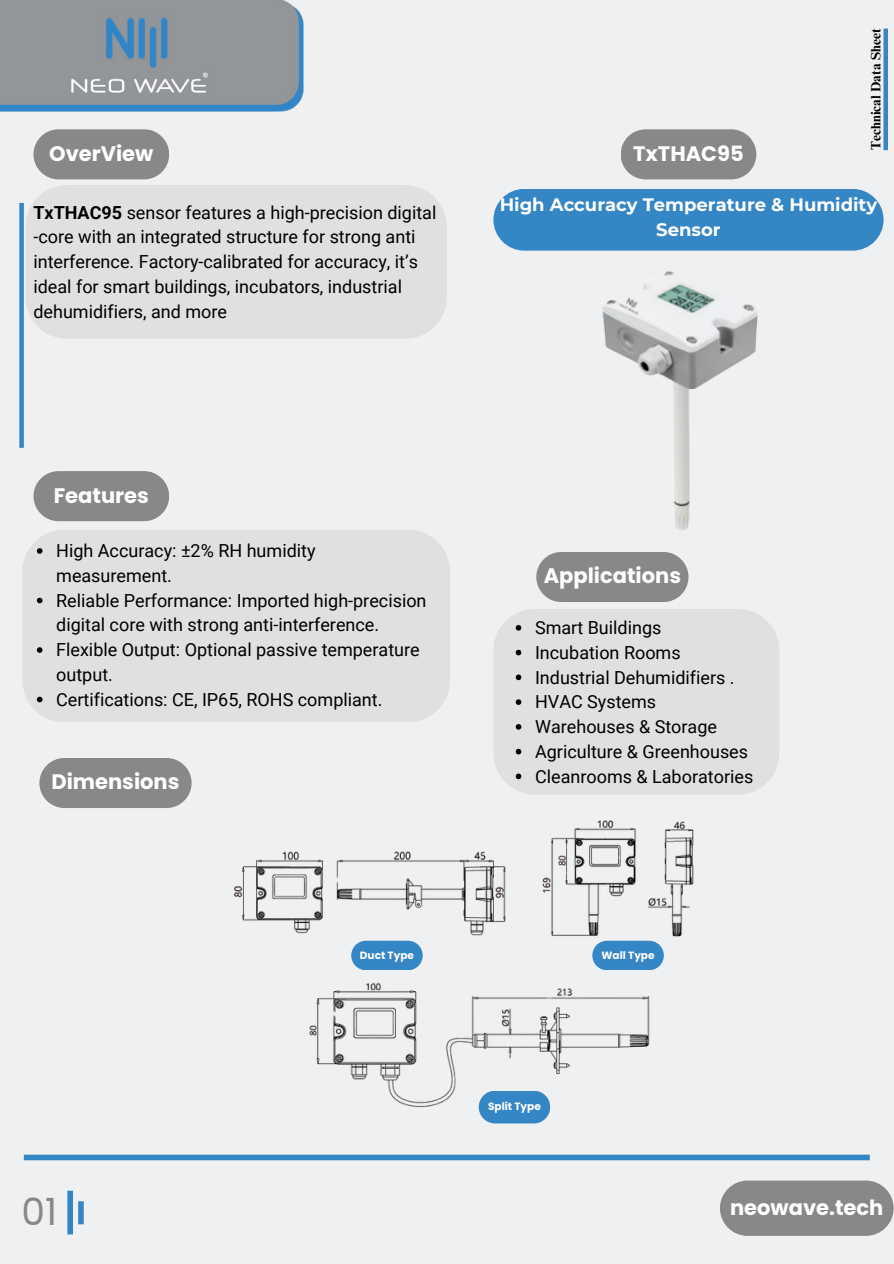
<style>
.page{position:relative;width:894px;height:1264px;background:#fff}
.page>*{position:absolute;margin:0;border:0;box-sizing:border-box;transform-origin:0 0}
.t1{font:37.5px "Poppins";color:#888}
.t2{font:700 21px "Poppins";color:#fff}
.t3{font:18px/24.8px "Roboto";color:#000}
.t4{font:700 18px/24.8px "Montserrat";color:#fff;text-align:center}
.t5{font:700 13.5px "Times NRMT Pro";color:#000}
.t6{font:700 10.5px "Poppins";color:#fff}
.s1{font-weight:700}
</style>
<div class="page">
<div style="left:0;top:0;width:893px;height:1263px;background:#eff0f1"></div>
<div style="left:33px;top:129px;width:136px;height:50px;background:#888;border-radius:25px"></div>
<img style="left:0;top:0;width:304px;height:111px">
<div style="left:19px;top:203px;width:5px;height:245px;background:#3586c5"></div>
<svg style="left:621px;top:129px;width:135px;height:50px;background:#909090"></svg>
<div style="left:493px;top:189px;width:390px;height:62px;background:#3586c5;border-radius:31px"></div>
<div style="left:33px;top:471px;width:136px;height:50px;background:#888;border-radius:25px"></div>
<div style="left:26px;top:185px;width:420px;height:154px;background:#e0e0e0"></div>
<div style="left:494px;top:609px;width:285px;height:185px;background:#e0e0e0"></div>
<div style="left:23px;top:530px;width:427px;height:192px;background:#e0e0e0"></div>
<div style="left:536px;top:552px;width:152px;height:50px;background:#888;border-radius:25px"></div>
<div style="left:39px;top:758px;width:152px;height:50px;background:#888;border-radius:25px"></div>
<div style="left:24px;top:1154px;width:845px;height:6px;background:#3586c5"></div>
<div style="left:719px;top:1180px;width:174px;height:55px;background:#888;border-radius:28px"></div>
<div style="left:67px;top:1190px;width:6px;height:44px;background:#3586c5"></div>
<div style="left:78px;top:1201px;width:6px;height:23px;background:#3586c5"></div>
<svg style="left:883px;top:29px;width:4px;height:121px"></svg>
<img style="left:234px;top:820px;width:460px;height:303px">
<svg style="left:592px;top:940px;width:71px;height:30px;background:#4891c9"></svg>
<svg style="left:351px;top:940px;width:71px;height:30px;background:#4891c9"></svg>
<div style="left:478px;top:1090px;width:72px;height:33px;background:#3586c5;border-radius:16px"></div>
<img style="left:602px;top:271px;width:156px;height:259px">
<svg style="left:37px;top:548px;width:5px;height:6px"></svg>
<svg style="left:37px;top:597px;width:5px;height:6px"></svg>
<svg style="left:37px;top:647px;width:5px;height:6px"></svg>
<svg style="left:37px;top:696px;width:5px;height:6px"></svg>
<svg style="left:515px;top:625px;width:6px;height:5px"></svg>
<svg style="left:515px;top:649px;width:6px;height:6px"></svg>
<svg style="left:515px;top:674px;width:6px;height:6px"></svg>
<svg style="left:515px;top:699px;width:6px;height:6px"></svg>
<svg style="left:515px;top:724px;width:6px;height:5px"></svg>
<svg style="left:515px;top:748px;width:6px;height:6px"></svg>
<svg style="left:515px;top:773px;width:6px;height:6px"></svg>
<p class="t5" style="left:870px;top:150px;width:122px;rotate:-90deg">Technical Data Sheet</p>
<h4 class="t2" style="left:49px;top:139px;width:106px">OverView</h4>
<p class="t2" style="left:633px;top:139px;width:112px">TxTHAC95</p>
<h1 class="t4" style="left:499px;top:192px;width:379px">High Accuracy Temperature &amp; Humidity<br>Sensor</h1>
<p class="t3" style="left:33px;top:200px;width:404px"><span class="s1">TxTHAC95</span> sensor features a high-precision digital -core with an integrated structure for strong anti interference. Factory-calibrated for accuracy, it’s ideal for smart buildings, incubators, industrial dehumidifiers, and more</p>
<p class="t2" style="left:54px;top:480px;width:96px">Features</p>
<p class="t3" style="left:56px;top:538px;width:261px">High Accuracy: ±2% RH humidity measurement.</p>
<p class="t3" style="left:56px;top:588px;width:372px">Reliable Performance: Imported high-precision digital core with strong anti-interference.</p>
<p class="t3" style="left:56px;top:637px;width:365px">Flexible Output: Optional passive temperature output.</p>
<p class="t3" style="left:56px;top:687px;width:327px">Certifications: CE, IP65, ROHS compliant.</p>
<h2 class="t2" style="left:51px;top:767px;width:129px">Dimensions</h2>
<h1 class="t2" style="left:543px;top:561px;width:139px">Applications</h1>
<p class="t3" style="left:535px;top:615px;width:128px">Smart Buildings</p>
<p class="t3" style="left:535px;top:640px;width:147px">Incubation Rooms</p>
<h1 class="t3" style="left:535px;top:665px;width:201px">Industrial Dehumidifiers .</h1>
<p class="t3" style="left:535px;top:689px;width:123px">HVAC Systems</p>
<p class="t3" style="left:535px;top:714px;width:183px">Warehouses &amp; Storage</p>
<p class="t3" style="left:535px;top:739px;width:214px">Agriculture &amp; Greenhouses</p>
<p class="t3" style="left:535px;top:764px;width:220px">Cleanrooms &amp; Laboratories</p>
<p class="t6" style="left:360px;top:947px;width:55px">Duct Type</p>
<h1 class="t6" style="left:601px;top:947px;width:55px">Wall Type</h1>
<h1 class="t1" style="left:22px;top:1185px;width:37px">01</h1>
<p class="t6" style="left:488px;top:1098px;width:54px">Split Type</p>
<p class="t2" style="left:730px;top:1193px;width:155px">neowave.tech</p>
</div>
